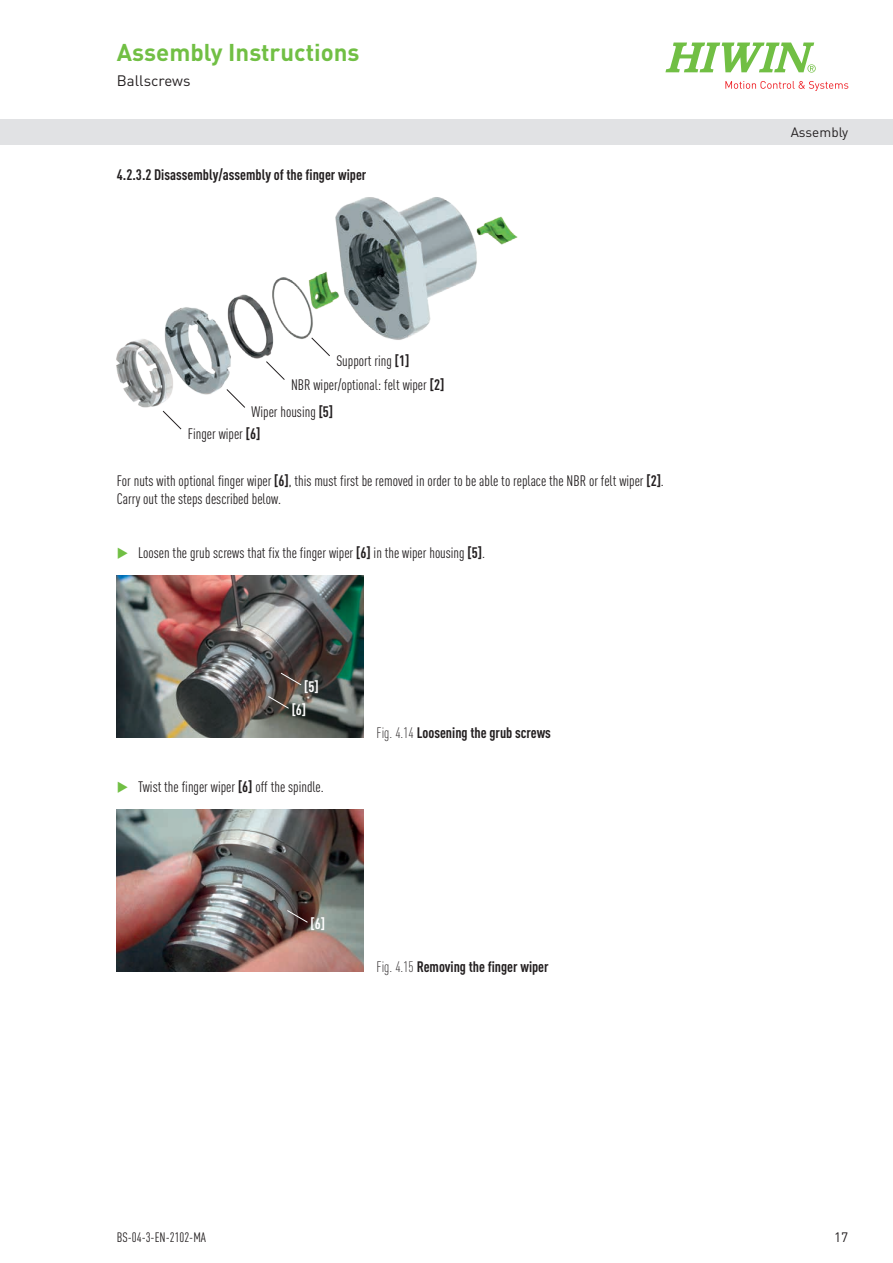
<style>
.page{position:relative;width:893px;height:1263px;background:#fff}
.page>*{position:absolute;margin:0;border:0;box-sizing:border-box;transform-origin:0 0}
.t1{font:700 24px "DIN Pro";color:#71bf44}
.t2{font:condensed 15px/18px "DIN Pro";color:#231f20}
.t3{font:700 condensed 15px "DIN Pro";color:#231f20}
.t4{font:15px "DIN Pro";color:#231f20}
.t5{font:700 condensed 15px "DIN Pro";color:#fff}
.t6{font:condensed 13.5px "DIN Pro";color:#231f20}
.t7{font:13.5px "DIN Pro";color:#231f20}
.s1{font-weight:700}
.s2{color:#71bf44}
.s3{font-weight:300}
</style>
<div class="page">
<div style="left:0;top:119px;width:893px;height:26px;background:#e1e2e4"></div>
<svg style="left:665px;top:43px;width:151px;height:30px"></svg>
<svg style="left:725px;top:81px;width:123px;height:10px"></svg>
<img style="left:117px;top:576px;width:247px;height:162px">
<img style="left:117px;top:810px;width:247px;height:162px">
<img style="left:116px;top:197px;width:402px;height:211px">
<svg style="left:311px;top:337px;width:20px;height:20px"></svg>
<svg style="left:266px;top:361px;width:19px;height:19px"></svg>
<svg style="left:226px;top:389px;width:20px;height:19px"></svg>
<svg style="left:162px;top:410px;width:20px;height:20px"></svg>
<svg style="left:268px;top:696px;width:21px;height:13px"></svg>
<svg style="left:287px;top:910px;width:21px;height:13px"></svg>
<svg style="left:280px;top:672px;width:22px;height:14px"></svg>
<h1 class="t1" style="left:117px;top:32px;width:244px">Assembly Instructions</h1>
<p class="t4" style="left:117px;top:69px;width:75px">Ballscrews</p>
<p class="t3" style="left:117px;top:163px;width:251px">4.2.3.2 Disassembly/assembly of the finger wiper</p>
<p class="t2" style="left:291px;top:347px;width:155px;line-height:23.7px;text-indent:45px">Support ring <span class="s1">[1]<br></span>NBR wiper/optional: felt wiper <span class="s1">[2]</span></p>
<p class="t2" style="left:188px;top:400px;width:147px;line-height:21.6px;text-indent:64px">Wiper housing <span class="s1">[5]<br></span>Finger wiper <span class="s1">[6]</span></p>
<p class="t2" style="left:117px;top:470px;width:548px">For nuts with optional finger wiper <span class="s1">[6]</span>, this must first be removed in order to be able to replace the NBR or felt wiper <span class="s1">[2]</span>.<br>Carry out the steps described below.</p>
<p class="t2" style="left:117px;top:542px;width:370px"><span class="s2">◆</span> Loosen the grub screws that fix the finger wiper <span class="s1">[6]</span> in the wiper housing <span class="s1">[5]</span>.</p>
<p class="t5" style="left:304px;top:675px;width:16px">[5]</p>
<p class="t5" style="left:292px;top:699px;width:16px">[6]</p>
<p class="t2" style="left:117px;top:776px;width:208px"><span class="s2">◆</span> Twist the finger wiper <span class="s1">[6]</span> off the spindle.</p>
<p class="t5" style="left:311px;top:913px;width:16px">[6]</p>
<p class="t3" style="left:377px;top:721px;width:176px"><span class="s3">Fig. 4.14</span> Loosening the grub screws</p>
<p class="t3" style="left:377px;top:955px;width:174px"><span class="s3">Fig. 4.15</span> Removing the finger wiper</p>
<p class="t6" style="left:117px;top:1227px;width:91px">BS-04-3-EN-2102-MA</p>
<p class="t7" style="left:791px;top:122px;width:59px">Assembly</p>
<p class="t7" style="left:834px;top:1226px;width:16px">17</p>
</div>
